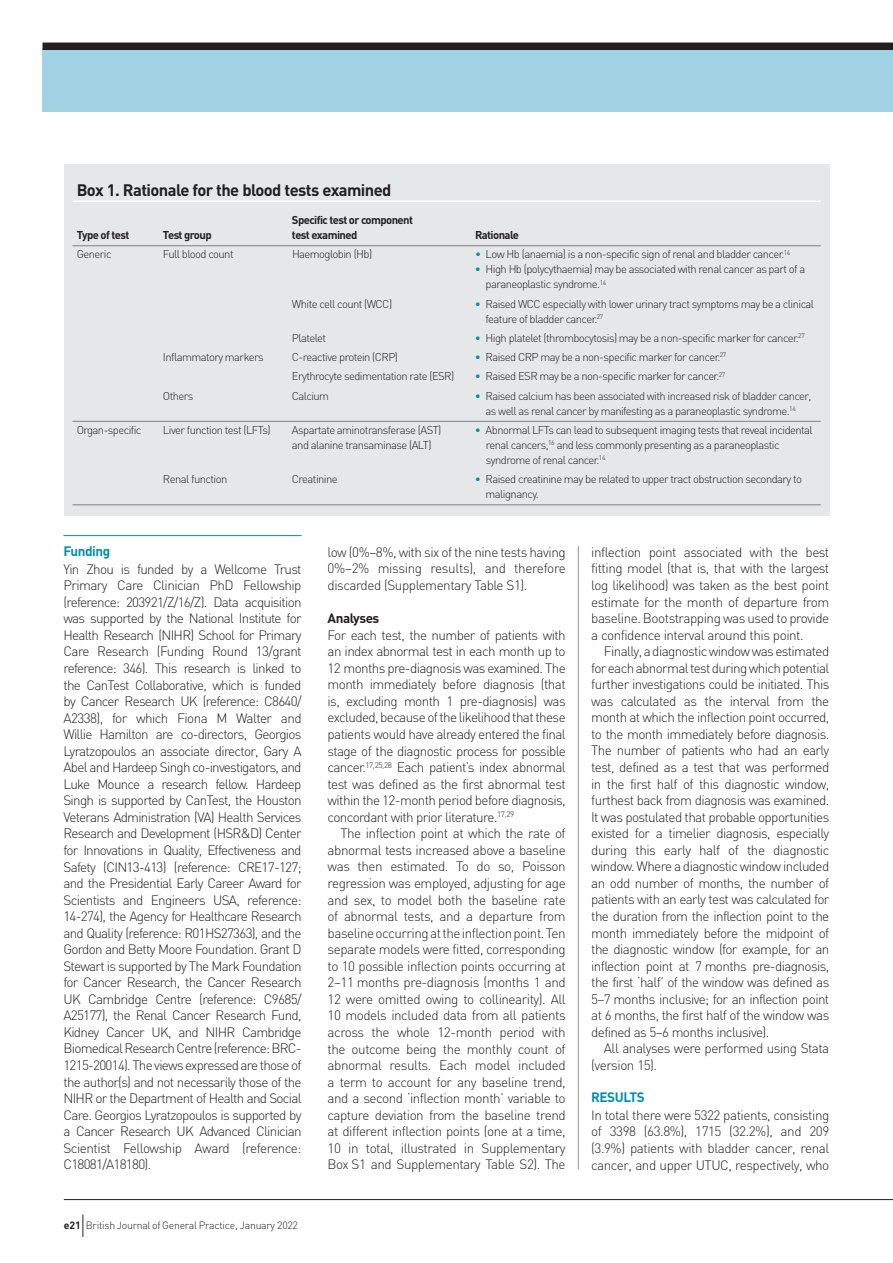
<style>
.page{position:relative;width:893px;height:1263px;background:#fff}
.page>*{position:absolute;margin:0;border:0;box-sizing:border-box;transform-origin:0 0}
.t1{font:700 16.5px "DIN";letter-spacing:-.035em;color:#231f20}
.t2{font:300 13.5px/16.5px "DIN";letter-spacing:-.035em;color:#231f20;text-align:justify}
.t3{font:700 13.5px "DIN";letter-spacing:-.035em;color:#008fb3}
.t4{font:700 13.5px "DIN";letter-spacing:-.035em;color:#231f20}
.t5{font:300 11.25px/15px "DIN";letter-spacing:-.05em;color:#231f20}
.t6{font:700 11.25px "DIN";letter-spacing:-.05em;color:#231f20}
.t7{font:300 10.5px "DIN";letter-spacing:-.025em;color:#231f20}
.s1{color:#008fb3}
.s2{font-weight:700}
</style>
<div class="page">
<div style="left:43px;top:48px;width:850px;height:64px;background:#a2d2e3"></div>
<div style="left:43px;top:43px;width:850px;height:7px;background:#231f20"></div>
<hr style="left:578px;top:546px;width:1px;height:623px;background:#939598">
<div style="left:64px;top:165px;width:765px;height:351px;background:#e6e7e9"></div>
<hr style="left:72px;top:201px;width:749px;height:1px;background:#fff">
<hr style="left:72px;top:245px;width:749px;height:1px;background:#808285">
<hr style="left:72px;top:421px;width:749px;height:1px;background:#808285">
<hr style="left:72px;top:504px;width:749px;height:1px;background:#808285">
<hr style="left:63px;top:535px;width:239px;height:1px;background:#008fb3">
<hr style="left:64px;top:1199px;width:829px;height:1px;background:#231f20">
<svg style="left:83px;top:1214px;width:1px;height:23px"></svg>
<p class="t1" style="left:77px;top:180px;width:316px">Box 1. Rationale for the blood tests examined</p>
<p class="t6" style="left:292px;top:213px;width:123px">Specific test or component</p>
<p class="t6" style="left:77px;top:228px;width:54px">Type of test</p>
<p class="t6" style="left:163px;top:228px;width:50px">Test group</p>
<p class="t6" style="left:292px;top:228px;width:67px">test examined</p>
<p class="t6" style="left:475px;top:228px;width:46px">Rationale</p>
<p class="t5" style="left:77px;top:247px;width:36px">Generic</p>
<p class="t5" style="left:163px;top:247px;width:72px">Full blood count</p>
<p class="t5" style="left:292px;top:247px;width:82px">Haemoglobin (Hb)</p>
<p class="t5" style="left:475px;top:247px;width:317px"><span class="s1">•</span> Low Hb (anaemia) is a non-specific sign of renal and bladder cancer.<sup>14</sup></p>
<p class="t5" style="left:486px;top:262px;width:321px;text-indent:-11px"><span class="s1">•</span> High Hb (polycythaemia) may be associated with renal cancer as part of a paraneoplastic syndrome.<sup>14</sup></p>
<p class="t5" style="left:292px;top:296px;width:102px">White cell count (WCC)</p>
<p class="t5" style="left:486px;top:296px;width:330px;text-indent:-11px"><span class="s1">•</span> Raised WCC especially with lower urinary tract symptoms may be a clinical feature of bladder cancer.<sup>27</sup></p>
<p class="t5" style="left:292px;top:330px;width:36px">Platelet</p>
<p class="t5" style="left:475px;top:330px;width:331px"><span class="s1">•</span> High platelet (thrombocytosis) may be a non-specific marker for cancer.<sup>27</sup></p>
<p class="t5" style="left:163px;top:349px;width:102px">Inflammatory markers</p>
<p class="t5" style="left:292px;top:349px;width:108px">C-reactive protein (CRP)</p>
<p class="t5" style="left:475px;top:349px;width:253px"><span class="s1">•</span> Raised CRP may be a non-specific marker for cancer.<sup>27</sup></p>
<p class="t5" style="left:292px;top:369px;width:164px">Erythrocyte sedimentation rate (ESR)</p>
<p class="t5" style="left:475px;top:369px;width:252px"><span class="s1">•</span> Raised ESR may be a non-specific marker for cancer.<sup>27</sup></p>
<p class="t5" style="left:163px;top:388px;width:32px">Others</p>
<p class="t5" style="left:292px;top:388px;width:39px">Calcium</p>
<p class="t5" style="left:475px;top:388px;width:338px;text-align:center"><span class="s1">•</span> Raised calcium has been associated with increased risk of bladder cancer, as well as renal cancer by manifesting as a paraneoplastic syndrome.<sup>14</sup></p>
<p class="t5" style="left:77px;top:422px;width:66px">Organ-specific</p>
<p class="t5" style="left:163px;top:422px;width:109px">Liver function test (LFTs)</p>
<p class="t5" style="left:292px;top:422px;width:151px">Aspartate aminotransferase (AST)</p>
<p class="t5" style="left:475px;top:422px;width:339px"><span class="s1">•</span> Abnormal LFTs can lead to subsequent imaging tests that reveal incidental</p>
<p class="t5" style="left:292px;top:437px;width:141px">and alanine transaminase (ALT)</p>
<p class="t5" style="left:486px;top:437px;width:295px">renal cancers,<sup>16</sup> and less commonly presenting as a paraneoplastic syndrome of renal cancer.<sup>14</sup></p>
<p class="t5" style="left:163px;top:471px;width:66px">Renal function</p>
<p class="t5" style="left:292px;top:471px;width:47px">Creatinine</p>
<p class="t5" style="left:486px;top:471px;width:318px;text-indent:-11px"><span class="s1">•</span> Raised creatinine may be related to upper tract obstruction secondary to malignancy.</p>
<p class="t3" style="left:63px;top:542px;width:48px">Funding</p>
<p class="t2" style="left:63px;top:560px;width:240px">Yin Zhou is funded by a Wellcome Trust Primary Care Clinician PhD Fellowship (reference: 203921/Z/16/Z). Data acquisition was supported by the National Institute for Health Research (NIHR) School for Primary Care Research (Funding Round 13/grant reference: 346). This research is linked to the CanTest Collaborative, which is funded by Cancer Research UK (reference: C8640/ A2338), for which Fiona M Walter and Willie Hamilton are co-directors, Georgios Lyratzopoulos an associate director, Gary A Abel and Hardeep Singh co-investigators, and Luke Mounce a research fellow. Hardeep Singh is supported by CanTest, the Houston Veterans Administration (VA) Health Services Research and Development (HSR&amp;D) Center for Innovations in Quality, Effectiveness and Safety (CIN13-413) (reference: CRE17-127; and the Presidential Early Career Award for Scientists and Engineers USA, reference:<br>14-274), the Agency for Healthcare Research and Quality (reference: R01HS27363), and the Gordon and Betty Moore Foundation. Grant D Stewart is supported by The Mark Foundation for Cancer Research, the Cancer Research UK Cambridge Centre (reference: C9685/ A25177), the Renal Cancer Research Fund, Kidney Cancer UK, and NIHR Cambridge Biomedical Research Centre (reference: BRC-1215-20014). The views expressed are those of the author(s) and not necessarily those of the NIHR or the Department of Health and Social Care. Georgios Lyratzopoulos is supported by a Cancer Research UK Advanced Clinician Scientist Fellowship Award (reference:<br>C18081/A18180).</p>
<p class="t7" style="left:64px;top:1219px;width:236px"><span class="s2">e21</span> British Journal of General Practice, January 2022</p>
<p class="t2" style="left:328px;top:544px;width:240px">low (0%–8%, with six of the nine tests having 0%–2% missing results), and therefore discarded (Supplementary Table S1).</p>
<p class="t4" style="left:328px;top:609px;width:53px">Analyses</p>
<p class="t2" style="left:328px;top:626px;width:240px">For each test, the number of patients with an index abnormal test in each month up to 12 months pre-diagnosis was examined. The month immediately before diagnosis (that is, excluding month 1 pre-diagnosis) was excluded, because of the likelihood that these patients would have already entered the final stage of the diagnostic process for possible cancer.<sup>17,25,28</sup> Each patient’s index abnormal test was defined as the first abnormal test within the 12-month period before diagnosis, concordant with prior literature.<sup>17,29</sup></p>
<p class="t2" style="left:328px;top:825px;width:240px;text-indent:13px">The inflection point at which the rate of abnormal tests increased above a baseline was then estimated. To do so, Poisson regression was employed, adjusting for age and sex, to model both the baseline rate of abnormal tests, and a departure from baseline occurring at the inflection point. Ten separate models were fitted, corresponding to 10 possible inflection points occurring at 2–11 months pre-diagnosis (months 1 and 12 were omitted owing to collinearity). All 10 models included data from all patients across the whole 12-month period with the outcome being the monthly count of abnormal results. Each model included a term to account for any baseline trend, and a second ‘inflection month’ variable to capture deviation from the baseline trend at different inflection points (one at a time, 10 in total, illustrated in Supplementary Box S1 and Supplementary Table S2). The</p>
<p class="t2" style="left:591px;top:544px;width:240px">inflection point associated with the best fitting model (that is, that with the largest log likelihood) was taken as the best point estimate for the month of departure from baseline. Bootstrapping was used to provide a confidence interval around this point.</p>
<p class="t2" style="left:591px;top:643px;width:240px;text-indent:13px">Finally, a diagnostic window was estimated for each abnormal test during which potential further investigations could be initiated. This was calculated as the interval from the month at which the inflection point occurred, to the month immediately before diagnosis.<br>The number of patients who had an early test, defined as a test that was performed in the first half of this diagnostic window, furthest back from diagnosis was examined.<br>It was postulated that probable opportunities existed for a timelier diagnosis, especially during this early half of the diagnostic window. Where a diagnostic window included an odd number of months, the number of patients with an early test was calculated for the duration from the inflection point to the month immediately before the midpoint of the diagnostic window (for example, for an inflection point at 7 months pre-diagnosis, the first ‘half’ of the window was defined as 5–7 months inclusive; for an inflection point at 6 months, the first half of the window was defined as 5–6 months inclusive).</p>
<p class="t2" style="left:591px;top:1040px;width:240px;text-indent:13px">All analyses were performed using Stata (version 15).</p>
<p class="t3" style="left:591px;top:1088px;width:55px">RESULTS</p>
<p class="t2" style="left:591px;top:1107px;width:240px">In total there were 5322 patients, consisting of 3398 (63.8%), 1715 (32.2%), and 209 (3.9%) patients with bladder cancer, renal cancer, and upper UTUC, respectively, who</p>
</div>
